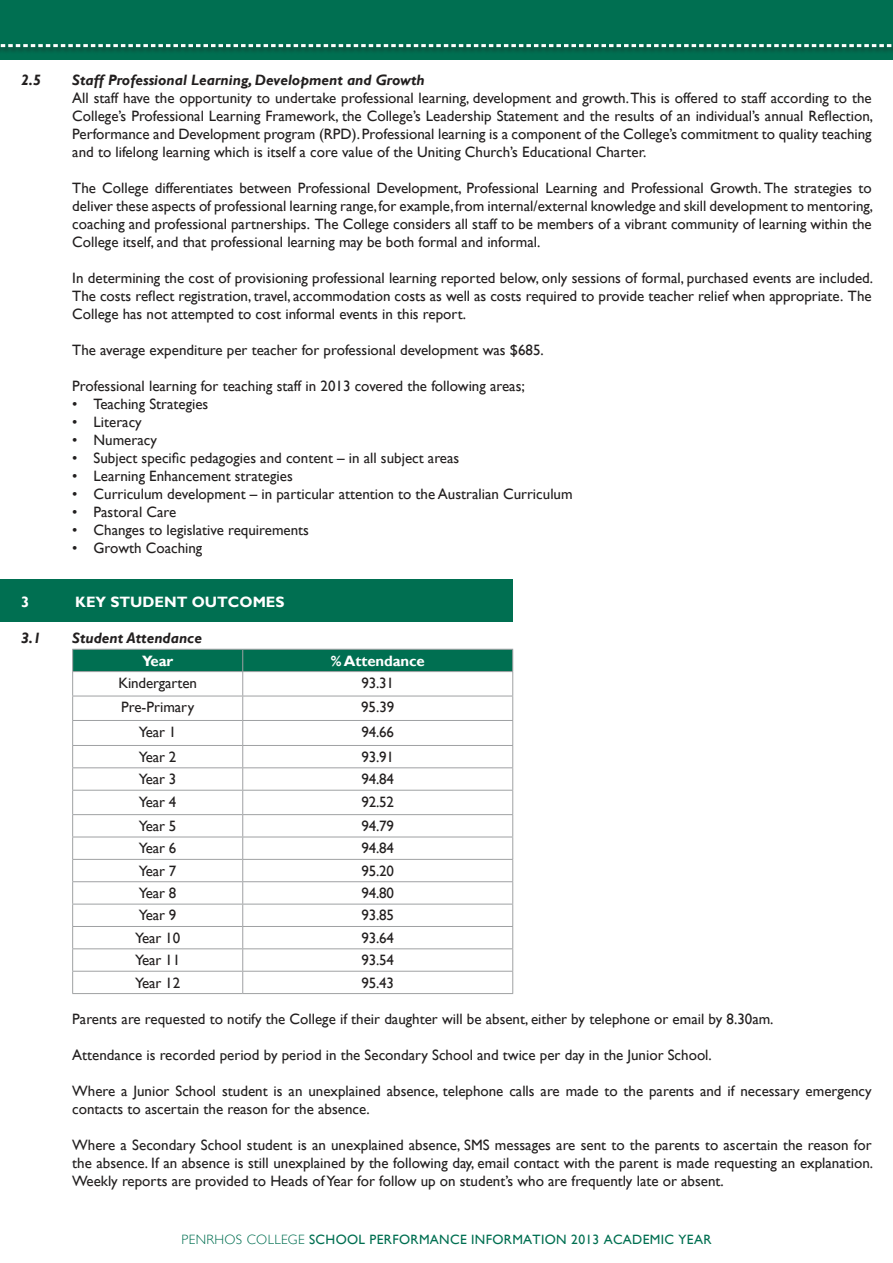
<style>
.page{position:relative;width:893px;height:1263px;background:#fff}
.page>*{position:absolute;margin:0;border:0;box-sizing:border-box;transform-origin:0 0}
.t1{font:15px/18px "Gill Sans";color:#221f1f;text-align:justify}
.t2{font:italic 700 15px "Gill Sans";color:#221f1f}
.t3{font:700 15px "Gill Sans";color:#fff}
.t4{font:13.5px "Gill Sans";letter-spacing:.025em;color:#006f51}
.s1{font-weight:300}
</style>
<div class="page">
<div style="left:0;top:0;width:893px;height:60px;background:#006f51"></div>
<svg style="left:0;top:44px;width:893px;height:5px"></svg>
<div style="left:0;top:580px;width:512px;height:42px;background:#006f51"></div>
<svg style="left:72px;top:649px;width:441px;height:344px"></svg>
<hr style="left:72px;top:993px;width:171px;height:1px;background:#9fa1a3">
<hr style="left:243px;top:993px;width:270px;height:1px;background:#9fa1a3">
<p class="t2" style="left:21px;top:71px;width:21px">2.5</p>
<p class="t2" style="left:72px;top:71px;width:354px">Staff Professional Learning, Development and Growth</p>
<p class="t1" style="left:72px;top:90px;width:802px">All staff have the opportunity to undertake professional learning, development and growth. This is offered to staff according to the College’s Professional Learning Framework, the College’s Leadership Statement and the results of an individual’s annual Reflection, Performance and Development program (RPD). Professional learning is a component of the College’s commitment to quality teaching and to lifelong learning which is itself a core value of the Uniting Church’s Educational Charter.</p>
<p class="t1" style="left:72px;top:180px;width:802px">The College differentiates between Professional Development, Professional Learning and Professional Growth. The strategies to deliver these aspects of professional learning range, for example, from internal/external knowledge and skill development to mentoring, coaching and professional partnerships. The College considers all staff to be members of a vibrant community of learning within the College itself, and that professional learning may be both formal and informal.</p>
<p class="t1" style="left:72px;top:270px;width:802px">In determining the cost of provisioning professional learning reported below, only sessions of formal, purchased events are included.<br>The costs reflect registration, travel, accommodation costs as well as costs required to provide teacher relief when appropriate. The College has not attempted to cost informal events in this report.</p>
<p class="t1" style="left:72px;top:342px;width:473px">The average expenditure per teacher for professional development was $685.</p>
<p class="t1" style="left:72px;top:378px;width:454px">Professional learning for teaching staff in 2013 covered the following areas;</p>
<p class="t1" style="left:72px;top:395px;width:138px">• Teaching Strategies</p>
<p class="t1" style="left:72px;top:413px;width:71px">• Literacy</p>
<p class="t1" style="left:72px;top:431px;width:86px">• Numeracy</p>
<p class="t1" style="left:72px;top:449px;width:389px">• Subject specific pedagogies and content – in all subject areas</p>
<p class="t1" style="left:72px;top:467px;width:222px">• Learning Enhancement strategies</p>
<p class="t1" style="left:72px;top:485px;width:502px">• Curriculum development – in particular attention to the Australian Curriculum</p>
<p class="t1" style="left:72px;top:503px;width:105px">• Pastoral Care</p>
<p class="t1" style="left:72px;top:521px;width:238px">• Changes to legislative requirements</p>
<p class="t1" style="left:72px;top:539px;width:132px">• Growth Coaching</p>
<p class="t3" style="left:21px;top:596px;width:10px">3</p>
<p class="t3" style="left:75px;top:596px;width:211px">KEY STUDENT OUTCOMES</p>
<p class="t2" style="left:21px;top:632px;width:21px">3.1</p>
<p class="t2" style="left:72px;top:632px;width:131px">Student Attendance</p>
<p class="t3" style="left:142px;top:654px;width:33px">Year</p>
<p class="t3" style="left:331px;top:654px;width:95px">% Attendance</p>
<p class="t1" style="left:118px;top:675px;width:80px">Kindergarten</p>
<p class="t1" style="left:361px;top:675px;width:34px">93.31</p>
<p class="t1" style="left:121px;top:699px;width:75px">Pre-Primary</p>
<p class="t1" style="left:361px;top:699px;width:35px">95.39</p>
<p class="t1" style="left:139px;top:724px;width:39px">Year 1</p>
<p class="t1" style="left:361px;top:724px;width:34px">94.66</p>
<p class="t1" style="left:139px;top:749px;width:39px">Year 2</p>
<p class="t1" style="left:361px;top:749px;width:34px">93.91</p>
<p class="t1" style="left:139px;top:771px;width:39px">Year 3</p>
<p class="t1" style="left:361px;top:771px;width:34px">94.84</p>
<p class="t1" style="left:139px;top:794px;width:39px">Year 4</p>
<p class="t1" style="left:361px;top:794px;width:34px">92.52</p>
<p class="t1" style="left:139px;top:818px;width:39px">Year 5</p>
<p class="t1" style="left:361px;top:818px;width:34px">94.79</p>
<p class="t1" style="left:139px;top:840px;width:39px">Year 6</p>
<p class="t1" style="left:361px;top:840px;width:34px">94.84</p>
<p class="t1" style="left:139px;top:863px;width:39px">Year 7</p>
<p class="t1" style="left:361px;top:863px;width:34px">95.20</p>
<p class="t1" style="left:139px;top:885px;width:39px">Year 8</p>
<p class="t1" style="left:361px;top:885px;width:34px">94.80</p>
<p class="t1" style="left:139px;top:907px;width:39px">Year 9</p>
<p class="t1" style="left:361px;top:907px;width:34px">93.85</p>
<p class="t1" style="left:135px;top:930px;width:46px">Year 10</p>
<p class="t1" style="left:361px;top:930px;width:34px">93.64</p>
<p class="t1" style="left:135px;top:952px;width:46px">Year 11</p>
<p class="t1" style="left:361px;top:952px;width:34px">93.54</p>
<p class="t1" style="left:135px;top:975px;width:46px">Year 12</p>
<p class="t1" style="left:361px;top:975px;width:34px">95.43</p>
<p class="t1" style="left:72px;top:1011px;width:703px">Parents are requested to notify the College if their daughter will be absent, either by telephone or email by 8.30am.</p>
<p class="t1" style="left:72px;top:1047px;width:641px">Attendance is recorded period by period in the Secondary School and twice per day in the Junior School.</p>
<p class="t1" style="left:72px;top:1083px;width:801px">Where a Junior School student is an unexplained absence, telephone calls are made to the parents and if necessary emergency contacts to ascertain the reason for the absence.</p>
<p class="t1" style="left:72px;top:1137px;width:802px">Where a Secondary School student is an unexplained absence, SMS messages are sent to the parents to ascertain the reason for the absence. If an absence is still unexplained by the following day, email contact with the parent is made requesting an explanation.<br>Weekly reports are provided to Heads of Year for follow up on student’s who are frequently late or absent.</p>
<p class="t4" style="left:181px;top:1231px;width:531px"><span class="s1">PENRHOS COLLEGE</span> SCHOOL PERFORMANCE INFORMATION 2013 ACADEMIC YEAR</p>
</div>
